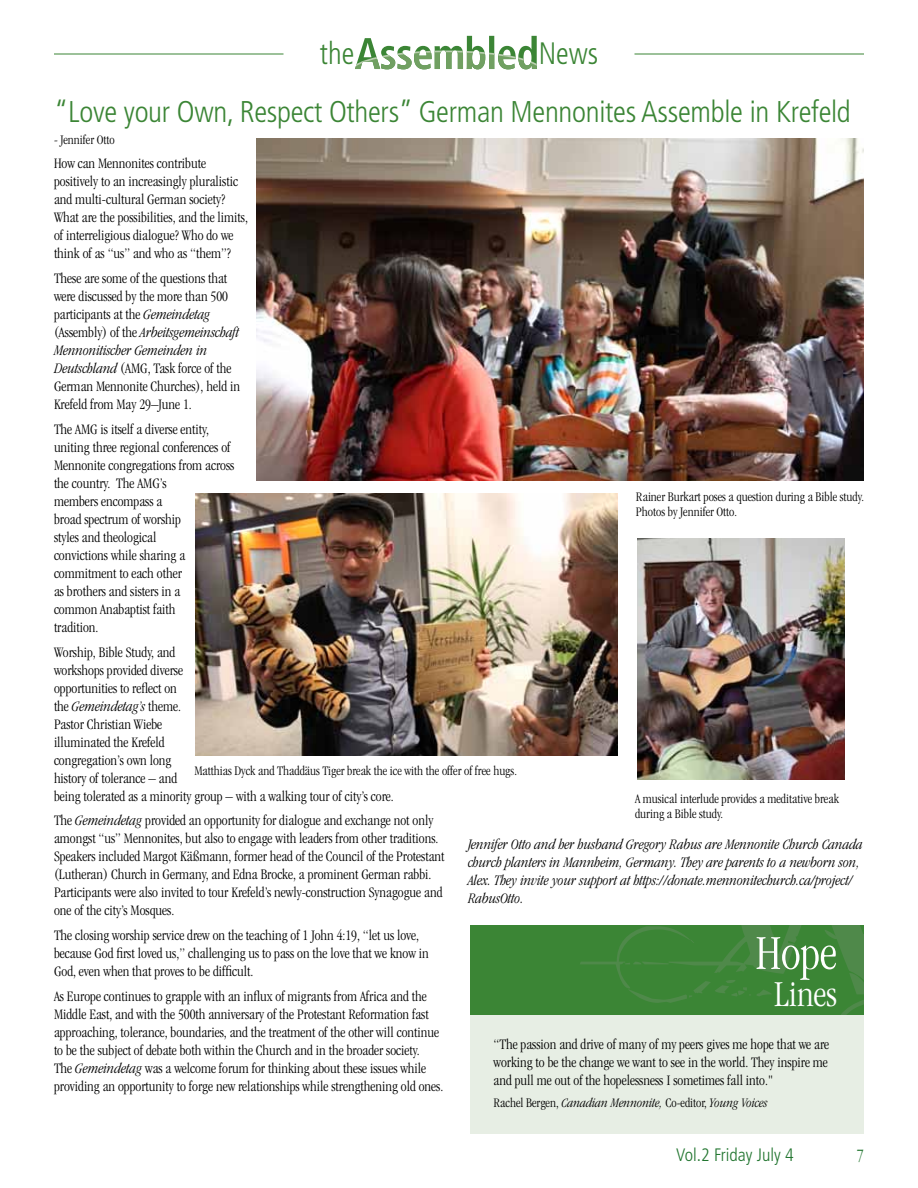
<style>
.page{position:relative;width:918px;height:1188px;background:#fff}
.page>*{position:absolute;margin:0;border:0;box-sizing:border-box;transform-origin:0 0}
.t1{font:300 condensed 50.4px "Garamond";color:#fff}
.t2{font:300 condensed 37.8px "Garamond";color:#fff}
.t3{font:300 condensed 30.9px "Frutiger";color:#3b8535;scale:.95 1}
.t4{font:300 condensed 30px "Frutiger";letter-spacing:-.01em;color:#3b8535}
.t5{font:300 condensed 18px "Frutiger";color:#21752f}
.t6{font:300 condensed 18px "Garamond";color:#21752f}
.t7{font:300 condensed 15px/18px "Garamond";color:#000}
.t8{font:italic 300 condensed 15px/18px "Garamond";color:#000}
.t9{font:300 condensed 13.5px/15px "Garamond";color:#000}
.t10{font:italic 300 condensed 13.5px "Garamond";color:#000}
.s1{font-style:italic}
.s2{font-style:normal}
</style>
<div class="page">
<svg style="left:355px;top:36px;width:182px;height:33px"></svg>
<hr style="left:54px;top:54px;width:230px;height:1px;background:#3b8535">
<hr style="left:634px;top:54px;width:230px;height:1px;background:#3b8535">
<div style="left:470px;top:926px;width:394px;height:208px;background:#e7eee4"></div>
<div style="left:470px;top:926px;width:394px;height:89px;background:#3b8535"></div>
<svg style="left:580px;top:926px;width:284px;height:89px"></svg>
<img style="left:257px;top:138px;width:607px;height:342px">
<img style="left:196px;top:493px;width:422px;height:263px">
<img style="left:637px;top:539px;width:208px;height:241px">
<h3 class="t3" style="left:320px;top:36px;width:38px">the</h3>
<h3 class="t3" style="left:539px;top:36px;width:64px">News</h3>
<h3 class="t4" style="left:54px;top:94px;width:798px">“Love your Own, Respect Others” German Mennonites Assemble in Krefeld</h3>
<p class="t9" style="left:54px;top:132px;width:62px">- Jennifer Otto</p>
<p class="t7" style="left:54px;top:155px;width:196px">How can Mennonites contribute positively to an increasingly pluralistic and multi-cultural German society?<br>What are the possibilities, and the limits, of interreligious dialogue? Who do we think of as “us” and who as “them”?</p>
<p class="t7" style="left:54px;top:269px;width:188px">These are some of the questions that were discussed by the more than 500 participants at the <span class="s1">Gemeindetag </span>(Assembly) of the <span class="s1">Arbeitsgemeinschaft Mennonitischer Gemeinden in Deutschland</span> (AMG, Task force of the German Mennonite Churches), held in Krefeld from May 29–June 1.</p>
<p class="t7" style="left:54px;top:420px;width:182px">The AMG is itself a diverse entity, uniting three regional conferences of<br>Mennonite congregations from across the country. The AMG’s<br>members encompass a<br>broad spectrum of worship<br>styles and theological<br>convictions while sharing a commitment to each other<br>as brothers and sisters in a<br>common Anabaptist faith<br>tradition.</p>
<p class="t7" style="left:54px;top:643px;width:341px">Worship, Bible Study, and<br>workshops provided diverse<br>opportunities to reflect on<br>the <span class="s1">Gemeindetag’s</span> theme.<br>Pastor Christian Wiebe<br>illuminated the Krefeld<br>congregation’s own long<br>history of tolerance – and<br>being tolerated as a minority group – with a walking tour of city’s core.</p>
<p class="t7" style="left:54px;top:812px;width:392px">The <span class="s1">Gemeindetag</span> provided an opportunity for dialogue and exchange not only amongst “us” Mennonites, but also to engage with leaders from other traditions.<br>Speakers included Margot Käßmann, former head of the Council of the Protestant (Lutheran) Church in Germany, and Edna Brocke, a prominent German rabbi.<br>Participants were also invited to tour Krefeld’s newly-construction Synagogue and one of the city’s Mosques.</p>
<p class="t7" style="left:54px;top:926px;width:376px">The closing worship service drew on the teaching of 1 John 4:19, “let us love, because God first loved us,” challenging us to pass on the love that we know in<br>God, even when that proves to be difficult.</p>
<p class="t7" style="left:54px;top:987px;width:391px">As Europe continues to grapple with an influx of migrants from Africa and the Middle East, and with the 500th anniversary of the Protestant Reformation fast approaching, tolerance, boundaries, and the treatment of the other will continue to be the subject of debate both within the Church and in the broader society.<br>The <span class="s1">Gemeindetag</span> was a welcome forum for thinking about these issues while providing an opportunity to forge new relationships while strengthening old ones.</p>
<p class="t9" style="left:636px;top:489px;width:230px">Rainer Burkart poses a question during a Bible study.<br>Photos by Jennifer Otto.</p>
<p class="t9" style="left:194px;top:763px;width:324px">Matthias Dyck and Thaddäus Tiger break the ice with the offer of free hugs.</p>
<p class="t9" style="left:635px;top:791px;width:205px">A musical interlude provides a meditative break during a Bible study.</p>
<p class="t8" style="left:468px;top:835px;width:396px">Jennifer Otto and her husband Gregory Rabus are Mennonite Church Canada church planters in Mannheim, Germany. They are parents to a newborn son, Alex. They invite your support at https://donate.mennonitechurch.ca/project/ RabusOtto.</p>
<h1 class="t1" style="left:756px;top:926px;width:83px">Hope</h1>
<h2 class="t2" style="left:774px;top:974px;width:64px">Lines</h2>
<p class="t7" style="left:494px;top:1035px;width:337px;text-align:justify">“The passion and drive of many of my peers gives me hope that we are working to be the change we want to see in the world. They inspire me and pull me out of the hopelessness I sometimes fall into."</p>
<p class="t10" style="left:494px;top:1095px;width:276px"><span class="s2">Rachel Bergen,</span> Canadian Mennonite, <span class="s2">Co-editor,</span> Young Voices</p>
<p class="t5" style="left:676px;top:1145px;width:119px">Vol.2 Friday July 4</p>
<p class="t6" style="left:857px;top:1146px;width:9px">7</p>
</div>
